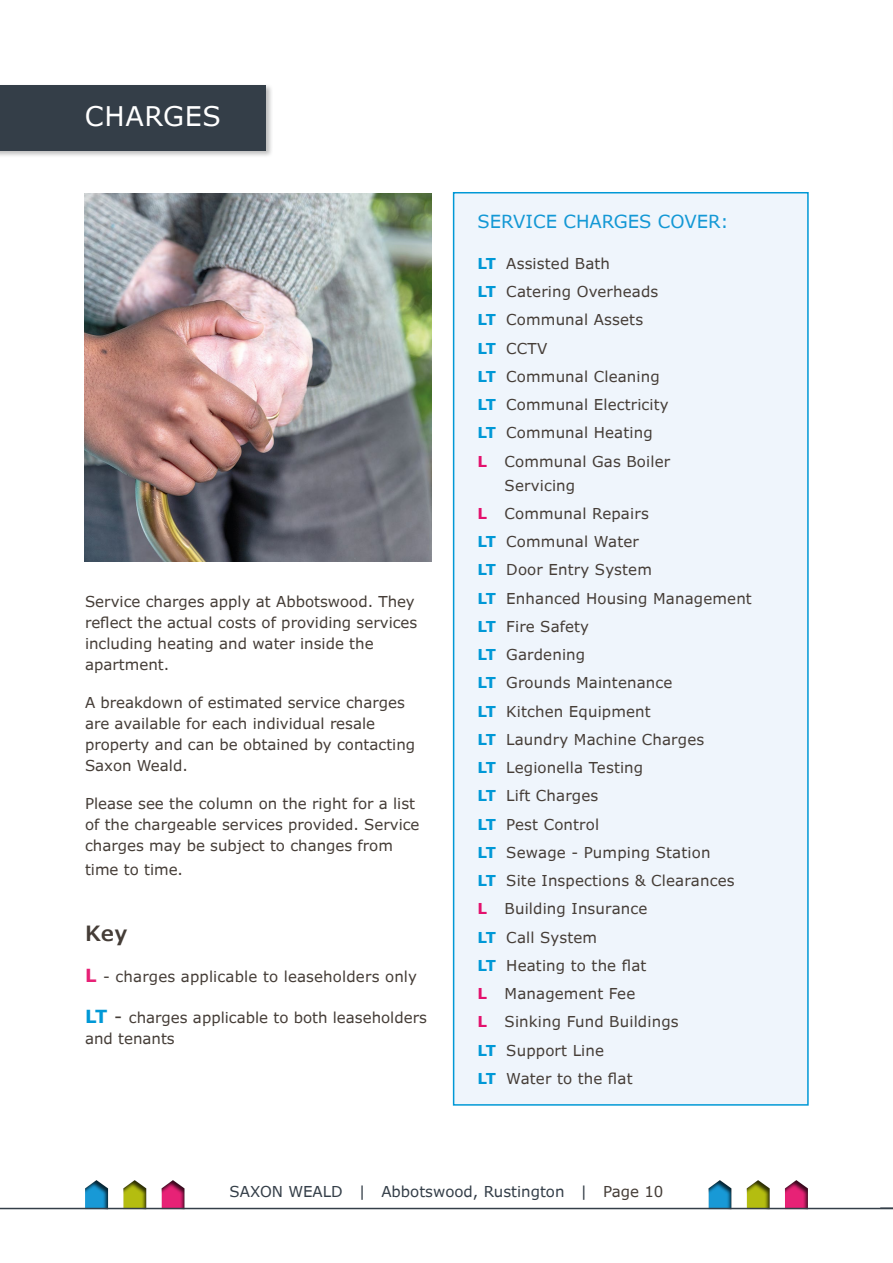
<style>
.page{position:relative;width:893px;height:1263px;background:#fff}
.page>*{position:absolute;margin:0;border:0;box-sizing:border-box;transform-origin:0 0}
.t1{font:27px "Verdana Pro";letter-spacing:.025em;color:#fff}
.t2{font:600 21px "Verdana Pro";color:#453d37}
.t3{font:18px "Verdana Pro";color:#1398d5}
.t4{font:15px/28.2px "Verdana Pro";letter-spacing:.01em;color:#453d37}
.t5{font:15px "Verdana Pro";color:#343e48}
.s1{font-weight:700;font-size:18px;color:#e72176}
.s2{font-weight:700;font-size:18px;color:#0098d6}
.s3{font-size:18px}
.s4{font-weight:700;color:#0098d6}
.s5{font-weight:700;color:#e3116d}
.s6{color:#453d37}
</style>
<div class="page">
<svg style="left:880px;top:1207px;width:13px;height:1px"></svg>
<div style="left:148px;top:1168px;width:51px;height:43px;background:#000;opacity:.75"></div>
<div style="left:110px;top:1168px;width:51px;height:43px;background:#000;opacity:.75"></div>
<div style="left:73px;top:1168px;width:49px;height:43px;background:#000;opacity:.75"></div>
<div style="left:772px;top:1168px;width:50px;height:43px;background:#000;opacity:.75"></div>
<div style="left:734px;top:1168px;width:51px;height:43px;background:#000;opacity:.75"></div>
<div style="left:696px;top:1168px;width:49px;height:43px;background:#000;opacity:.75"></div>
<hr style="left:0;top:1208px;width:893px;height:1px;background:#343e48">
<div style="left:0;top:84px;width:273px;height:75px;background:#000;opacity:.26"></div>
<div style="left:0;top:85px;width:266px;height:66px;background:#343e48"></div>
<img style="left:85px;top:194px;width:346px;height:367px">
<div style="left:452px;top:192px;width:357px;height:914px;background:#eff5fc"></div>
<hr style="left:892px;top:85px;width:1px;height:66px;background:#343e48">
<h1 class="t1" style="left:85px;top:99px;width:138px">CHARGES</h1>
<p class="t4" style="left:85px;top:591px;width:334px;line-height:21px">Service charges apply at Abbotswood. They reflect the actual costs of providing services including heating and water inside the apartment.</p>
<p class="t4" style="left:85px;top:692px;width:332px;line-height:21px">A breakdown of estimated service charges are available for each individual resale property and can be obtained by contacting Saxon Weald.</p>
<p class="t4" style="left:85px;top:793px;width:336px;line-height:21px">Please see the column on the right for a list of the chargeable services provided. Service charges may be subject to changes from</p>
<p class="t4" style="left:85px;top:855px;width:99px">time to time.</p>
<h2 class="t2" style="left:85px;top:920px;width:44px">Key</h2>
<p class="t4" style="left:85px;top:963px;width:334px"><span class="s1">L</span> - charges applicable to leaseholders only</p>
<p class="t4" style="left:85px;top:1007px;width:343px;line-height:21px"><span class="s2">LT</span> <span class="s3">-</span> charges applicable to both leaseholders and tenants</p>
<p class="t3" style="left:478px;top:210px;width:253px">SERVICE CHARGES COVER:</p>
<p class="t4" style="left:478px;top:249px;width:194px"><span class="s4">LT</span> Assisted Bath<br><span class="s4">LT</span> Catering Overheads<br><span class="s4">LT</span> Communal Assets<br><span class="s4">LT</span> CCTV<br><span class="s4">LT</span> Communal Cleaning<br><span class="s4">LT</span> Communal Electricity<br><span class="s4">LT</span> Communal Heating<br><span class="s5">L</span> Communal Gas Boiler</p>
<p class="t4" style="left:478px;top:471px;width:276px;text-indent:27px">Servicing<br><span class="s5">L</span> Communal Repairs<br><span class="s4">LT</span> Communal Water<br><span class="s4">LT</span> Door Entry System<br><span class="s4">LT</span> Enhanced Housing Management<br><span class="s4">LT</span> Fire Safety<br><span class="s4">LT</span> Gardening<br><span class="s4">LT</span> Grounds Maintenance<br><span class="s4">LT</span> Kitchen Equipment<br><span class="s4">LT</span> Laundry Machine Charges<br><span class="s4">LT</span> Legionella Testing<br><span class="s4">LT</span> Lift Charges<br><span class="s4">LT</span> Pest Control<br><span class="s4">LT</span> Sewage - Pumping Station<br><span class="s4">LT</span> Site Inspections &amp; Clearances<br><span class="s5">L</span> Building Insurance<br><span class="s4">LT</span> Call System<br><span class="s4">LT</span> Heating to the flat<br><span class="s5">L</span> Management Fee<br><span class="s5">L</span> Sinking Fund Buildings<br><span class="s4">LT</span> Support Line<br><span class="s4">LT</span> Water to the flat</p>
<p class="t5" style="left:230px;top:1182px;width:435px">SAXON WEALD | Abbotswood, Rustington | <span class="s6">Page 10</span></p>
</div>
